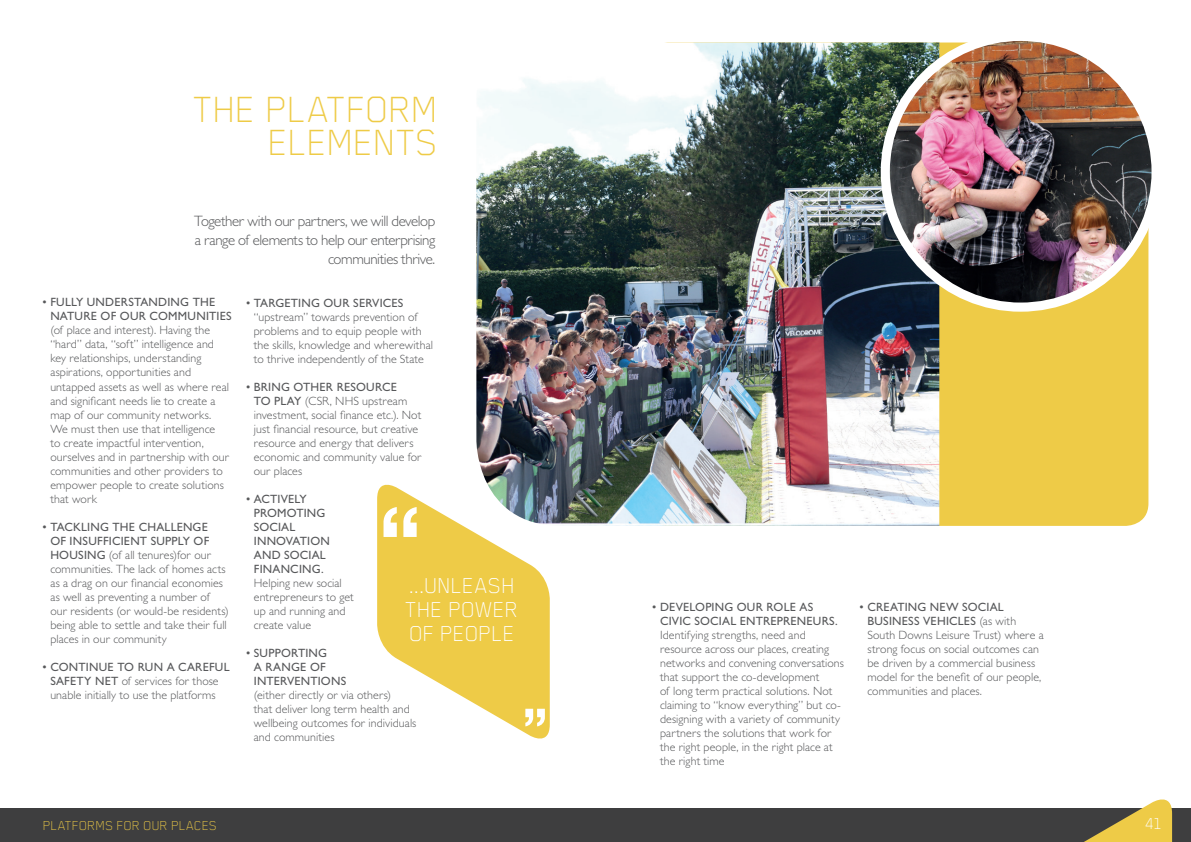
<style>
.page{position:relative;width:1191px;height:842px;background:#fff}
.page>*{position:absolute;margin:0;border:0;box-sizing:border-box;transform-origin:0 0}
.t1{font:700 93.3px "Helvetica Neue LT Std";color:#fff}
.t2{font:700 55px "Helvetica Neue LT Std";color:#fff}
.t3{font:100 42.4px "Blender Pro";letter-spacing:-.01em;color:#eecb47}
.t4{font:100 25px/24px "Blender Pro";letter-spacing:.005em;color:#fff}
.t5{font:100 18.4px "Blender Pro";color:#fff}
.t6{font:300 15px/19px "Gill Sans MT Pro";letter-spacing:-.03em;color:#57585a}
.t7{font:100 15px "Blender Pro";letter-spacing:.005em;color:#eecb47}
.t8{font:300 12px/14px "Gill Sans MT Pro";letter-spacing:.005em;color:#57585a}
.t9{font:500 12px/14px "Gill Sans MT Pro";letter-spacing:.015em;color:#57585a}
.s1{font-weight:500}
</style>
<div class="page">
<div style="left:0;top:808px;width:1191px;height:34px;background:#3e3e3f"></div>
<svg style="left:1084px;top:799px;width:88px;height:43px"></svg>
<div style="left:645px;top:43px;width:503px;height:483px;background:#eecb47;border-radius:23px"></div>
<img style="left:476px;top:43px;width:463px;height:483px">
<div style="left:1062px;top:38px;width:104px;height:87px;background:#fff"></div>
<img style="left:885px;top:36px;width:271px;height:271px;border-radius:135px">
<div style="left:880px;top:32px;width:280px;height:280px;border:9px solid #fff;border-radius:50%"></div>
<svg style="left:377px;top:476px;width:173px;height:263px;fill:#eecb47"></svg>
<p class="t3" style="left:194px;top:86px;width:246px">THE PLATFORM</p>
<h1 class="t3" style="left:268px;top:119px;width:172px">ELEMENTS</h1>
<p class="t6" style="left:194px;top:211px;width:242px">Together with our partners, we will develop a range of elements to help our enterprising</p>
<p class="t8" style="left:50px;top:295px;width:183px;text-indent:-8px"><span class="s1">• FULLY UNDERSTANDING THE<br>NATURE OF OUR COMMUNITIES </span>(of place and interest). Having the “hard” data, “soft” intelligence and key relationships, understanding aspirations, opportunities and untapped assets as well as where real and signifcant needs lie to create a map of our community networks.<br>We must then use that intelligence<br>to create impactful intervention, ourselves and in partnership with our communities and other providers to empower people to create solutions that work</p>
<p class="t8" style="left:50px;top:519px;width:180px;text-indent:-8px"><span class="s1">• TACKLING THE CHALLENGE<br>OF INSUFFICIENT SUPPLY OF<br>HOUSING</span> (of all tenures)for our communities. The lack of homes acts as a drag on our fnancial economies as well as preventing a number of our residents (or would-be residents) being able to settle and take their full places in our community</p>
<p class="t8" style="left:43px;top:659px;width:189px;text-align:center"><span class="s1">• CONTINUE TO RUN A CAREFUL<br>SAFETY NET</span> of services for those unable initially to use the platforms</p>
<p class="t6" style="left:328px;top:249px;width:109px">communities thrive.</p>
<p class="t8" style="left:254px;top:295px;width:181px;text-indent:-8px"><span class="s1">• TARGETING OUR SERVICES </span>“upstream” towards prevention of problems and to equip people with the skills, knowledge and wherewithal to thrive independently of the State</p>
<p class="t8" style="left:254px;top:379px;width:169px;text-indent:-8px"><span class="s1">• BRING OTHER RESOURCE<br>TO PLAY</span> (CSR, NHS upstream investment, social fnance etc.). Not just fnancial resource, but creative resource and energy that delivers economic and community value for</p>
<p class="t8" style="left:254px;top:463px;width:50px">our places</p>
<p class="t8" style="left:254px;top:491px;width:102px;text-indent:-8px"><span class="s1">• ACTIVELY<br>PROMOTING<br>SOCIAL<br>INNOVATION<br>AND SOCIAL<br>FINANCING.<br></span>Helping new social entrepreneurs to get up and running and create value</p>
<p class="t9" style="left:254px;top:645px;width:94px;text-indent:-8px">• SUPPORTING<br>A RANGE OF<br>INTERVENTIONS</p>
<p class="t1" style="left:378px;top:483px;width:45px">“</p>
<p class="t4" style="left:406px;top:572px;width:115px">...UNLEASH<br>THE POWER<br>OF PEOPLE</p>
<p class="t8" style="left:254px;top:687px;width:164px">(either directly or via others)<br>that deliver long term health and wellbeing outcomes for individuals and communities</p>
<p class="t2" style="left:522px;top:694px;width:27px">”</p>
<p class="t7" style="left:43px;top:817px;width:176px">PLATFORMS FOR OUR PLACES</p>
<p class="t8" style="left:660px;top:600px;width:185px;text-indent:-8px"><span class="s1">• DEVELOPING OUR ROLE AS CIVIC SOCIAL ENTREPRENEURS.<br></span>Identifying strengths, need and resource across our places, creating networks and convening conversations that support the co-development<br>of long term practical solutions. Not claiming to “know everything” but co&shy;designing with a variety of community partners the solutions that work for the right people, in the right place at the right time</p>
<p class="t8" style="left:867px;top:600px;width:178px;text-indent:-8px"><span class="s1">• CREATING NEW SOCIAL<br>BUSINESS VEHICLES</span> (as with<br>South Downs Leisure Trust) where a strong focus on social outcomes can be driven by a commercial business model for the beneft of our people, communities and places.</p>
<h3 class="t5" style="left:1145px;top:813px;width:19px">41</h3>
</div>
